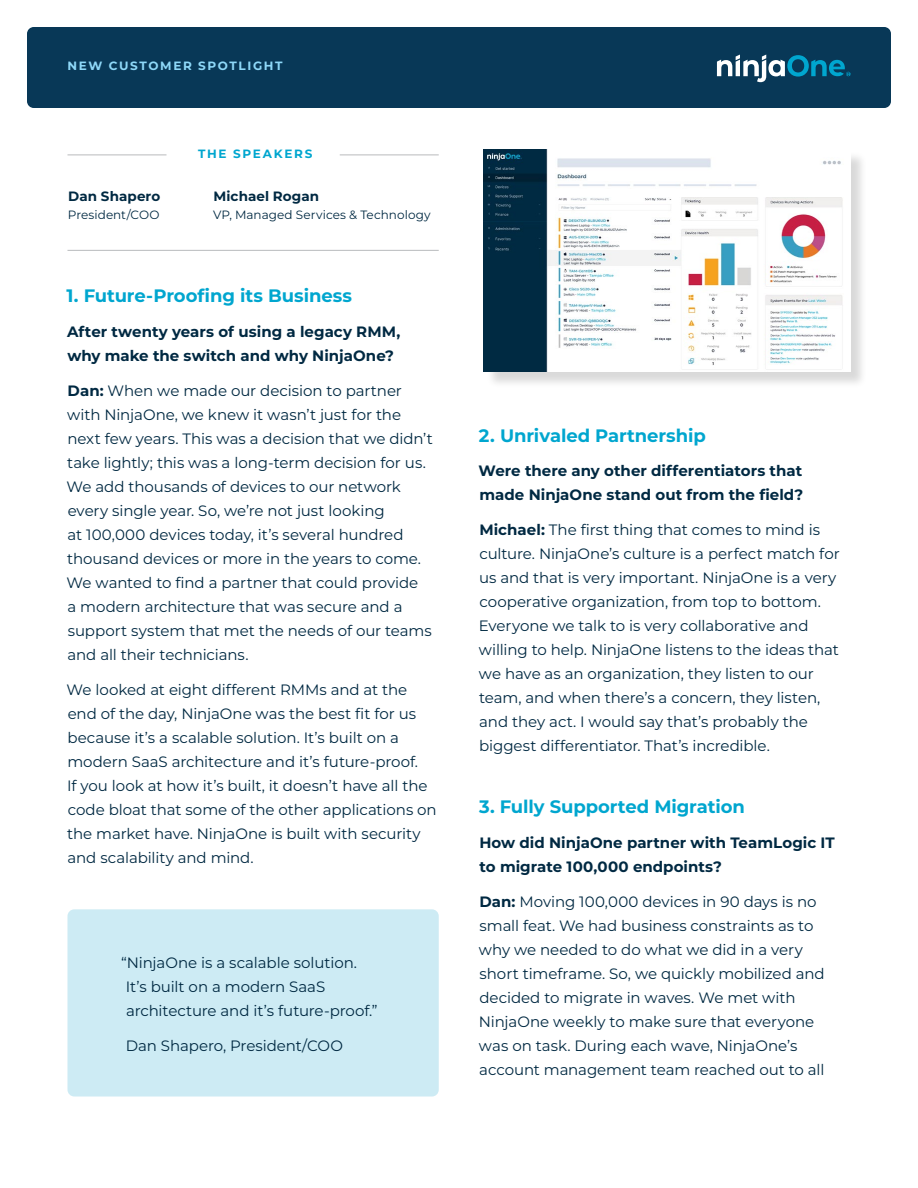
<style>
.page{position:relative;width:918px;height:1188px;background:#fff}
.page>*{position:absolute;margin:0;border:0;box-sizing:border-box;transform-origin:0 0}
.t1{font:700 18px "Montserrat";letter-spacing:-.005em;color:#00a6cf}
.t2{font:15px/24px "Montserrat";letter-spacing:-.005em;color:#002942}
.t3{font:700 15px/24px "Montserrat";color:#002942}
.t4{font:700 13.5px "Montserrat";letter-spacing:.005em;color:#002942}
.t5{font:12px "Montserrat";letter-spacing:.005em;color:#002942}
.t6{font:700 12px "Montserrat";letter-spacing:.135em;color:#8ed8f8}
.t7{font:700 12px "Montserrat";letter-spacing:.145em;color:#00a6cf}
.s1{font-weight:700}
</style>
<div class="page">
<div style="left:68px;top:909px;width:371px;height:188px;background:#cdebf4;border-radius:7px"></div>
<div style="left:27px;top:27px;width:864px;height:81px;background:#083857;border-radius:7px"></div>
<svg style="left:717px;top:55px;width:133px;height:27px"></svg>
<hr style="left:68px;top:250px;width:371px;height:1px;background:#a7a9ac">
<hr style="left:68px;top:155px;width:98px;height:1px;background:#a7a9ac">
<hr style="left:340px;top:155px;width:99px;height:1px;background:#a7a9ac">
<div style="left:486px;top:151px;width:382px;height:238px;background:#000;opacity:.15"></div>
<img style="left:484px;top:149px;width:366px;height:222px">
<p class="t6" style="left:68px;top:58px;width:217px">NEW CUSTOMER SPOTLIGHT</p>
<p class="t4" style="left:68px;top:187px;width:94px">Dan Shapero</p>
<p class="t5" style="left:68px;top:206px;width:93px">President/COO</p>
<p class="t7" style="left:198px;top:146px;width:116px">THE SPEAKERS</p>
<p class="t4" style="left:213px;top:187px;width:107px">Michael Rogan</p>
<p class="t5" style="left:213px;top:206px;width:219px">VP, Managed Services &amp; Technology</p>
<p class="t1" style="left:67px;top:284px;width:287px">1. Future-Proofing its Business</p>
<p class="t3" style="left:67px;top:319px;width:335px">After twenty years of using a legacy RMM, why make the switch and why NinjaOne?</p>
<p class="t2" style="left:66px;top:378px;width:368px"><span class="s1">Dan:</span> When we made our decision to partner with NinjaOne, we knew it wasn’t just for the next few years. This was a decision that we didn’t take lightly; this was a long-term decision for us.<br>We add thousands of devices to our network every single year. So, we’re not just looking<br>at 100,000 devices today, it’s several hundred thousand devices or more in the years to come.<br>We wanted to find a partner that could provide<br>a modern architecture that was secure and a support system that met the needs of our teams and all their technicians.</p>
<p class="t2" style="left:66px;top:677px;width:372px">We looked at eight different RMMs and at the end of the day, NinjaOne was the best fit for us because it’s a scalable solution. It’s built on a modern SaaS architecture and it’s future-proof.<br>If you look at how it’s built, it doesn’t have all the code bloat that some of the other applications on the market have. NinjaOne is built with security and scalability and mind.</p>
<p class="t2" style="left:126px;top:950px;width:253px;text-indent:-5px">“NinjaOne is a scalable solution.<br>It’s built on a modern SaaS architecture and it’s future-proof.”</p>
<p class="t2" style="left:126px;top:1033px;width:219px">Dan Shapero, President/COO</p>
<p class="t1" style="left:479px;top:423px;width:228px">2. Unrivaled Partnership</p>
<p class="t3" style="left:478px;top:459px;width:326px">Were there any other differentiators that made NinjaOne stand out from the field?</p>
<p class="t2" style="left:479px;top:517px;width:362px"><span class="s1">Michael:</span> The first thing that comes to mind is culture. NinjaOne’s culture is a perfect match for us and that is very important. NinjaOne is a very cooperative organization, from top to bottom.<br>Everyone we talk to is very collaborative and willing to help. NinjaOne listens to the ideas that we have as an organization, they listen to our team, and when there’s a concern, they listen, and they act. I would say that’s probably the biggest differentiator. That’s incredible.</p>
<p class="t1" style="left:479px;top:795px;width:267px">3. Fully Supported Migration</p>
<p class="t3" style="left:479px;top:830px;width:357px">How did NinjaOne partner with TeamLogic IT to migrate 100,000 endpoints?</p>
<p class="t2" style="left:479px;top:889px;width:347px"><span class="s1">Dan:</span> Moving 100,000 devices in 90 days is no small feat. We had business constraints as to why we needed to do what we did in a very short timeframe. So, we quickly mobilized and decided to migrate in waves. We met with NinjaOne weekly to make sure that everyone was on task. During each wave, NinjaOne’s account management team reached out to all</p>
</div>
